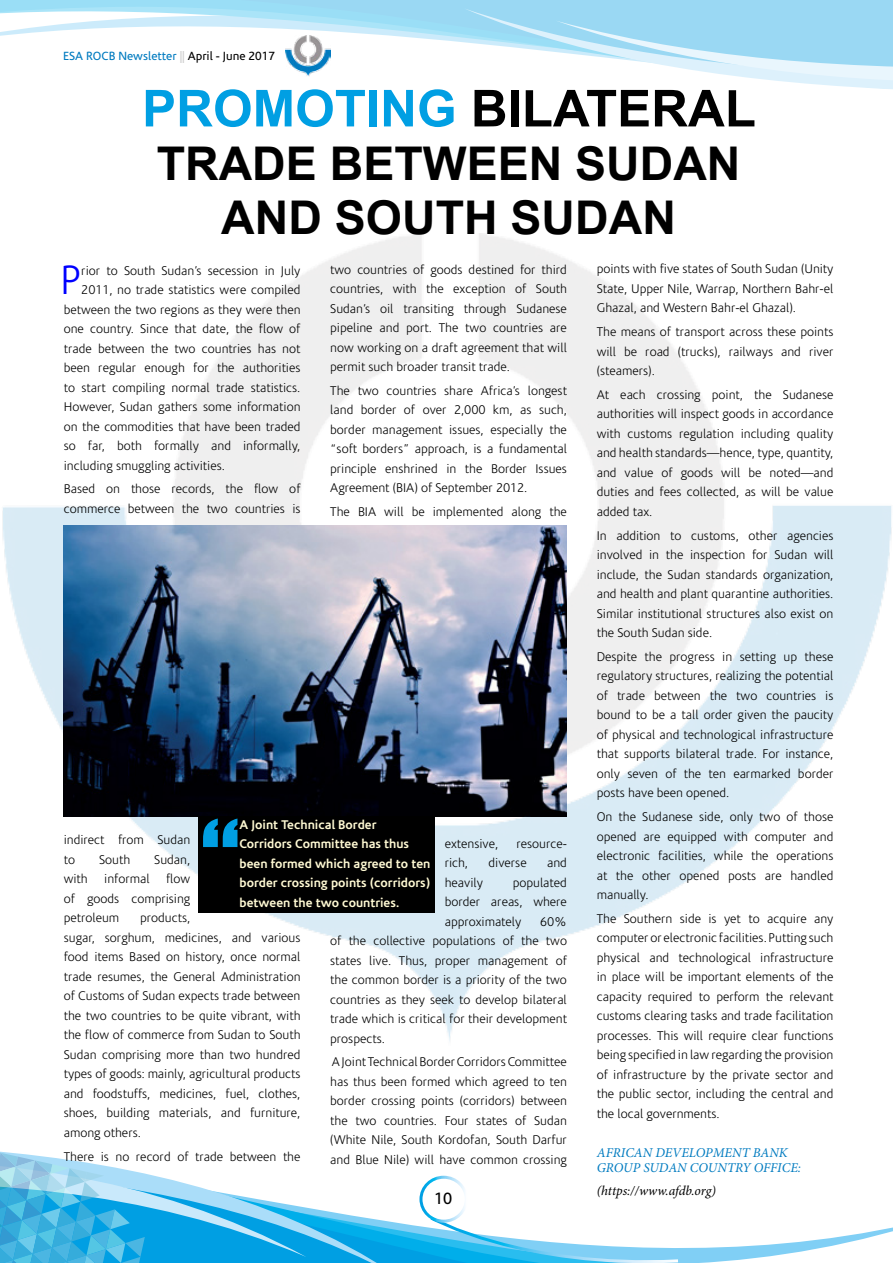
<style>
.page{position:relative;width:893px;height:1263px;background:#fff}
.page>*{position:absolute;margin:0;border:0;box-sizing:border-box;transform-origin:0 0}
.t1{font:111.45px "Impact";color:#009fe3}
.t2{font:700 51px "Arial";color:#009fe3}
.t3{font:700 46.5px/54px "Arial";color:#000;text-align:center}
.t4{font:300 41.25px "Corisande";color:#00f}
.t5{font:16.5px "Corisande";color:#000}
.t6{font:italic 13.5px/15px "Minion Pro";color:#007bc0}
.t7{font:italic 13.5px "Minion Pro";letter-spacing:-.005em;color:#000}
.t8{font:300 12.75px/19.5px "Corisande";color:#000;text-align:justify}
.t9{font:700 12.75px/19.5px "Corisande";color:#fffad4}
.t10{font:12px "Corisande";color:#007bc0}
.s1{color:#cecece}
.s2{color:#000}
</style>
<div class="page">
<img style="left:2px;top:234px;width:890px;height:807px">
<svg style="left:398px;top:1175px;width:495px;height:88px"></svg>
<svg style="left:306px;top:1207px;width:92px;height:56px;background:#45bced"></svg>
<svg style="left:428px;top:1215px;width:253px;height:48px"></svg>
<div style="left:419px;top:1176px;width:49px;height:47px;border:3px solid #fff;border-radius:50%"></div>
<svg style="left:0;top:0;width:893px;height:76px"></svg>
<svg style="left:464px;top:8px;width:429px;height:81px"></svg>
<svg style="left:0;top:1151px;width:306px;height:112px"></svg>
<img style="left:64px;top:525px;width:503px;height:292px">
<div style="left:198px;top:816px;width:236px;height:96px;background:#000"></div>
<p class="t10" style="left:63px;top:49px;width:213px">ESA ROCB Newsletter <span class="s1">||</span> <span class="s2">April - June 2017</span></p>
<h2 class="t2" style="left:142px;top:75px;width:615px">PROMOTING <span class="s2">BILATERAL</span></h2>
<h3 class="t3" style="left:157px;top:139px;width:585px">TRADE BETWEEN SUDAN<br>AND SOUTH SUDAN</h3>
<p class="t8" style="left:330px;top:260px;width:238px">two countries of goods destined for third countries, with the exception of South Sudan’s oil transiting through Sudanese pipeline and port. The two countries are now working on a draft agreement that will permit such broader transit trade.</p>
<p class="t8" style="left:330px;top:381px;width:238px">The two countries share Africa’s longest land border of over 2,000 km, as such, border management issues, especially the “soft borders” approach, is a fundamental principle enshrined in the Border Issues Agreement (BIA) of September 2012.</p>
<p class="t8" style="left:330px;top:502px;width:238px">The BIA will be implemented along the</p>
<p class="t8" style="left:597px;top:260px;width:238px">points with five states of South Sudan (Unity State, Upper Nile, Warrap, Northern Bahr-el Ghazal, and Western Bahr-el Ghazal).</p>
<p class="t8" style="left:597px;top:323px;width:238px">The means of transport across these points will be road (trucks), railways and river (steamers).</p>
<p class="t8" style="left:597px;top:385px;width:238px">At each crossing point, the Sudanese authorities will inspect goods in accordance with customs regulation including quality and health standards—hence, type, quantity, and value of goods will be noted—and duties and fees collected, as will be value added tax.</p>
<p class="t8" style="left:597px;top:526px;width:238px">In addition to customs, other agencies involved in the inspection for Sudan will include, the Sudan standards organization, and health and plant quarantine authorities.<br>Similar institutional structures also exist on the South Sudan side.</p>
<p class="t8" style="left:597px;top:647px;width:238px">Despite the progress in setting up these regulatory structures, realizing the potential of trade between the two countries is bound to be a tall order given the paucity of physical and technological infrastructure that supports bilateral trade. For instance, only seven of the ten earmarked border posts have been opened.</p>
<p class="t8" style="left:597px;top:807px;width:238px">On the Sudanese side, only two of those opened are equipped with computer and electronic facilities, while the operations at the other opened posts are handled manually.</p>
<p class="t8" style="left:597px;top:909px;width:238px">The Southern side is yet to acquire any computer or electronic facilities. Putting such physical and technological infrastructure in place will be important elements of the capacity required to perform the relevant customs clearing tasks and trade facilitation processes. This will require clear functions being specified in law regarding the provision of infrastructure by the private sector and the public sector, including the central and the local governments.</p>
<p class="t6" style="left:597px;top:1145px;width:206px">AFRICAN DEVELOPMENT BANK<br>GROUP SUDAN COUNTRY OFFICE:</p>
<p class="t7" style="left:597px;top:1182px;width:121px">(https://www.afdb.org)</p>
<h3 class="t4" style="left:60px;top:258px;width:23px">P</h3>
<p class="t8" style="left:81px;top:261px;width:221px">rior to South Sudan’s secession in July</p>
<p class="t8" style="left:81px;top:280px;width:221px">2011, no trade statistics were compiled</p>
<p class="t8" style="left:64px;top:300px;width:238px">between the two regions as they were then</p>
<p class="t8" style="left:64px;top:319px;width:238px">one country. Since that date, the flow of</p>
<p class="t8" style="left:64px;top:339px;width:238px">trade between the two countries has not</p>
<p class="t8" style="left:64px;top:358px;width:238px">been regular enough for the authorities</p>
<p class="t8" style="left:64px;top:378px;width:238px">to start compiling normal trade statistics.</p>
<p class="t8" style="left:64px;top:397px;width:238px">However, Sudan gathers some information</p>
<p class="t8" style="left:64px;top:417px;width:238px">on the commodities that have been traded</p>
<p class="t8" style="left:64px;top:436px;width:238px">so far, both formally and informally,</p>
<p class="t8" style="left:64px;top:456px;width:163px">including smuggling activities.</p>
<p class="t8" style="left:64px;top:480px;width:238px">Based on those records, the flow of commerce between the two countries is</p>
<h1 class="t1" style="left:201px;top:776px;width:40px">“</h1>
<p class="t9" style="left:239px;top:815px;width:192px">A Joint Technical Border<br>Corridors Committee has thus been formed which agreed to ten border crossing points (corridors) between the two countries.</p>
<p class="t8" style="left:64px;top:831px;width:128px">indirect from Sudan to</p>
<p class="t8" style="left:445px;top:834px;width:55px">extensive,</p>
<p class="t8" style="left:516px;top:834px;width:52px">resource-</p>
<p class="t8" style="left:445px;top:853px;width:25px">rich,</p>
<p class="t8" style="left:489px;top:853px;width:40px">diverse</p>
<p class="t8" style="left:547px;top:853px;width:21px">and</p>
<p class="t8" style="left:445px;top:873px;width:40px">heavily</p>
<p class="t8" style="left:99px;top:850px;width:33px">South</p>
<p class="t8" style="left:154px;top:850px;width:38px">Sudan,</p>
<p class="t8" style="left:64px;top:870px;width:25px">with</p>
<p class="t8" style="left:104px;top:870px;width:47px">informal</p>
<p class="t8" style="left:64px;top:870px;width:128px;text-indent:102px">flow of goods comprising petroleum</p>
<p class="t8" style="left:445px;top:873px;width:124px;text-indent:68px">populated border areas, where approximately</p>
<p class="t8" style="left:64px;top:909px;width:238px;text-align:left;text-indent:76px">products,<br>sugar, sorghum, medicines, and various food items Based on history, once normal trade resumes, the General Administration of Customs of Sudan expects trade between the two countries to be quite vibrant, with the flow of commerce from Sudan to South Sudan comprising more than two hundred types of goods: mainly, agricultural products and foodstuffs, medicines, fuel, clothes, shoes, building materials, and furniture, among others.</p>
<p class="t8" style="left:64px;top:1147px;width:238px">There is no record of trade between the</p>
<p class="t8" style="left:330px;top:912px;width:238px;text-indent:210px">60% of the collective populations of the two states live. Thus, proper management of the common border is a priority of the two countries as they seek to develop bilateral trade which is critical for their development prospects.</p>
<p class="t8" style="left:330px;top:1053px;width:238px">A Joint Technical Border Corridors Committee has thus been formed which agreed to ten border crossing points (corridors) between the two countries. Four states of Sudan (White Nile, South Kordofan, South Darfur and Blue Nile) will have common crossing</p>
<p class="t5" style="left:434px;top:1189px;width:20px">10</p>
</div>
